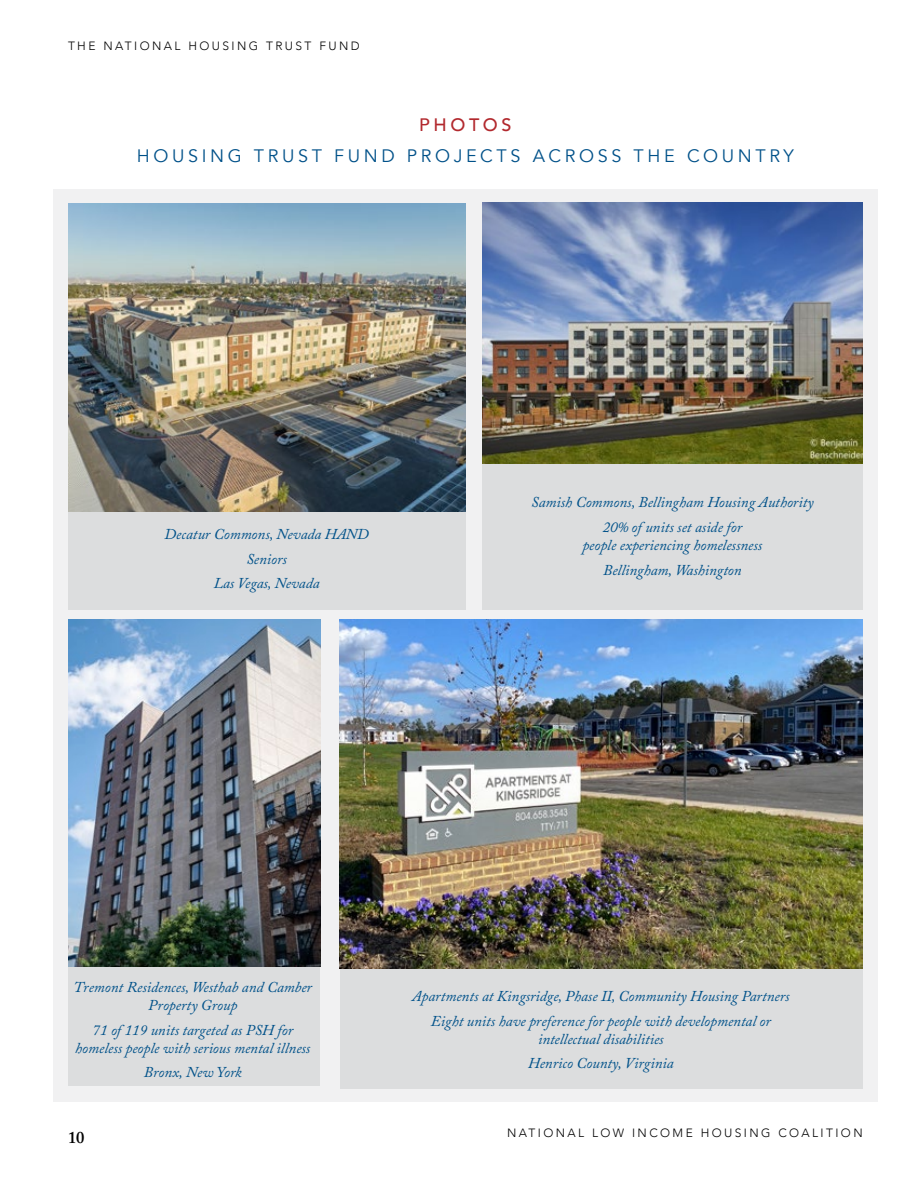
<style>
.page{position:relative;width:918px;height:1188px;background:#fff}
.page>*{position:absolute;margin:0;border:0;box-sizing:border-box;transform-origin:0 0}
.t1{font:18px "Avenir";letter-spacing:.2em;color:#005189}
.t2{font:500 18px "Avenir";letter-spacing:.2em;color:#b2292e}
.t3{font:600 16.5px "Adobe Caslon Pro";color:#000}
.t4{font:italic 15px/24.8px "Adobe Caslon Pro";color:#005189;text-align:center}
.t5{font:300 12px "Avenir";letter-spacing:.2em;color:#000}
</style>
<div class="page">
<div style="left:53px;top:190px;width:825px;height:912px;background:#f1f1f2"></div>
<div style="left:340px;top:619px;width:523px;height:469px;background:#dcddde"></div>
<div style="left:68px;top:619px;width:252px;height:467px;background:#dcddde"></div>
<div style="left:68px;top:204px;width:397px;height:406px;background:#dcddde"></div>
<img style="left:68px;top:204px;width:397px;height:307px">
<img style="left:68px;top:619px;width:253px;height:347px">
<img style="left:339px;top:619px;width:524px;height:349px">
<div style="left:482px;top:204px;width:381px;height:406px;background:#dcddde"></div>
<img style="left:482px;top:203px;width:381px;height:260px">
<p class="t5" style="left:68px;top:39px;width:293px">THE NATIONAL HOUSING TRUST FUND</p>
<p class="t2" style="left:419px;top:109px;width:94px">PHOTOS</p>
<p class="t1" style="left:137px;top:145px;width:658px">HOUSING TRUST FUND PROJECTS ACROSS THE COUNTRY</p>
<p class="t4" style="left:165px;top:521px;width:206px">Decatur Commons, Nevada HAND<br>Seniors<br>Las Vegas, Nevada</p>
<p class="t4" style="left:531px;top:489px;width:284px">Samish Commons, Bellingham Housing Authority<br>20% of units set aside for</p>
<p class="t4" style="left:582px;top:532px;width:181px">people experiencing homelessness<br>Bellingham, Washington</p>
<p class="t4" style="left:74px;top:978px;width:240px;line-height:18px">Tremont Residences, Westhab and Camber<br>Property Group</p>
<p class="t4" style="left:75px;top:1020px;width:237px;line-height:18px">71 of 119 units targeted as PSH for homeless people with serious mental illness</p>
<p class="t4" style="left:144px;top:1060px;width:100px">Bronx, New York</p>
<p class="t4" style="left:412px;top:983px;width:379px">Apartments at Kingsridge, Phase II, Community Housing Partners<br>Eight units have preference for people with developmental or</p>
<p class="t4" style="left:528px;top:1026px;width:147px">intellectual disabilities<br>Henrico County, Virginia</p>
<p class="t3" style="left:68px;top:1127px;width:18px">10</p>
<p class="t5" style="left:507px;top:1125px;width:357px">NATIONAL LOW INCOME HOUSING COALITION</p>
</div>
